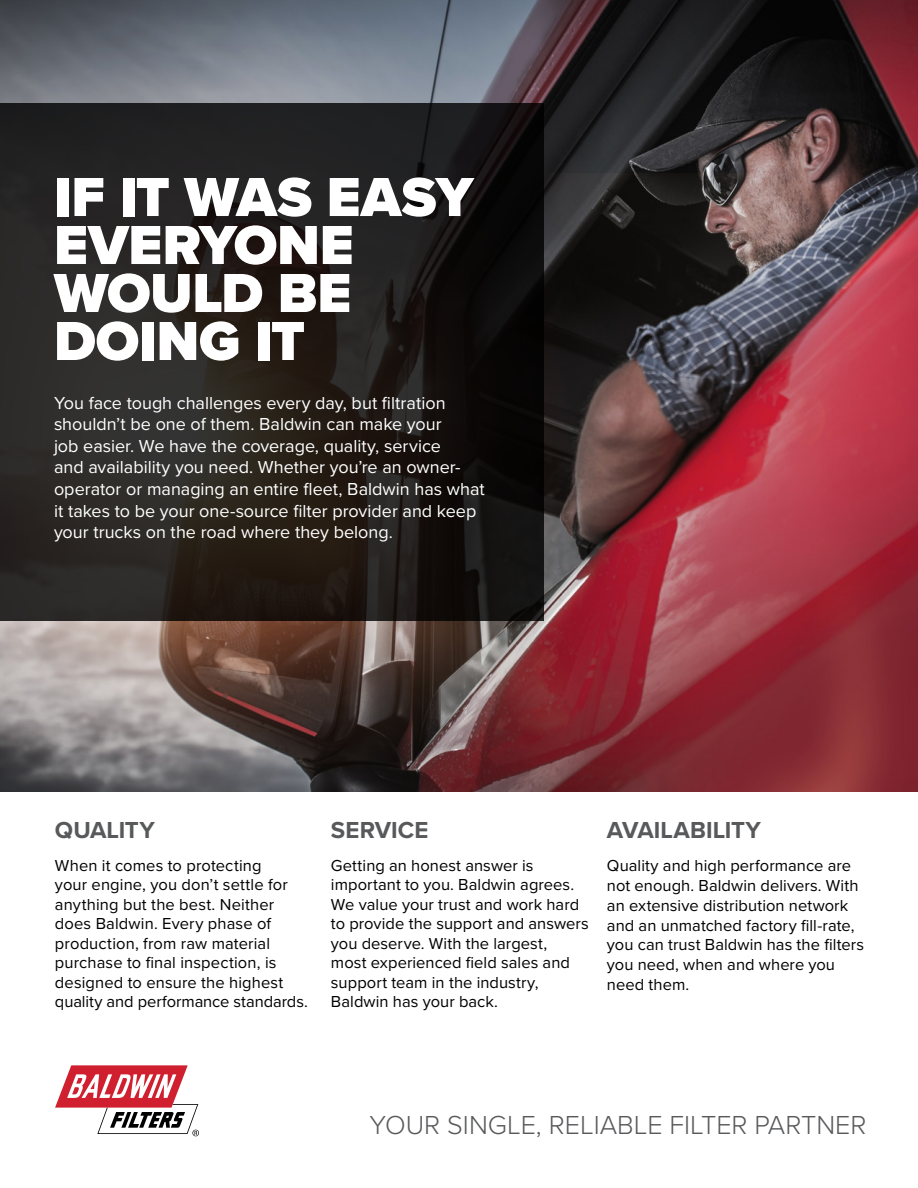
<style>
.page{position:relative;width:918px;height:1188px;background:#fff}
.page>*{position:absolute;margin:0;border:0;box-sizing:border-box;transform-origin:0 0}
.t1{font:900 57px/48px "Proxima Nova";letter-spacing:-.005em;color:#fff}
.t2{font:300 27px "Proxima Nova";color:#58595b}
.t3{font:700 24px "Proxima Nova";color:#58595b}
.t4{font:18px/21.6px "Proxima Nova";color:#fff}
.t5{font:16.5px/19.5px "Proxima Nova";letter-spacing:.005em;color:#000}
</style>
<div class="page">
<img style="left:0;top:0;width:918px;height:792px">
<svg style="left:0;top:104px;width:544px;height:517px;background:#211e1c"></svg>
<svg style="left:55px;top:1065px;width:144px;height:71px"></svg>
<h1 class="t1" style="left:54px;top:173px;width:421px">IF IT WAS EASY<br>EVERYONE<br>WOULD BE<br>DOING IT</h1>
<p class="t4" style="left:54px;top:391px;width:432px">You face tough challenges every day, but filtration shouldn’t be one of them. Baldwin can make your<br>job easier. We have the coverage, quality, service<br>and availability you need. Whether you’re an owner&shy;operator or managing an entire fleet, Baldwin has what it takes to be your one-source filter provider and keep your trucks on the road where they belong.</p>
<h3 class="t3" style="left:55px;top:812px;width:101px">QUALITY</h3>
<p class="t5" style="left:55px;top:855px;width:254px">When it comes to protecting<br>your engine, you don’t settle for anything but the best. Neither does Baldwin. Every phase of production, from raw material purchase to final inspection, is designed to ensure the highest quality and performance standards.</p>
<h3 class="t3" style="left:331px;top:812px;width:99px">SERVICE</h3>
<p class="t5" style="left:331px;top:855px;width:260px">Getting an honest answer is important to you. Baldwin agrees.<br>We value your trust and work hard to provide the support and answers you deserve. With the largest,<br>most experienced field sales and support team in the industry,<br>Baldwin has your back.</p>
<h3 class="t3" style="left:607px;top:812px;width:156px">AVAILABILITY</h3>
<p class="t5" style="left:607px;top:855px;width:259px">Quality and high performance are not enough. Baldwin delivers. With an extensive distribution network and an unmatched factory fill-rate, you can trust Baldwin has the filters you need, when and where you need them.</p>
<h2 class="t2" style="left:370px;top:1105px;width:499px">YOUR SINGLE, RELIABLE FILTER PARTNER</h2>
</div>
